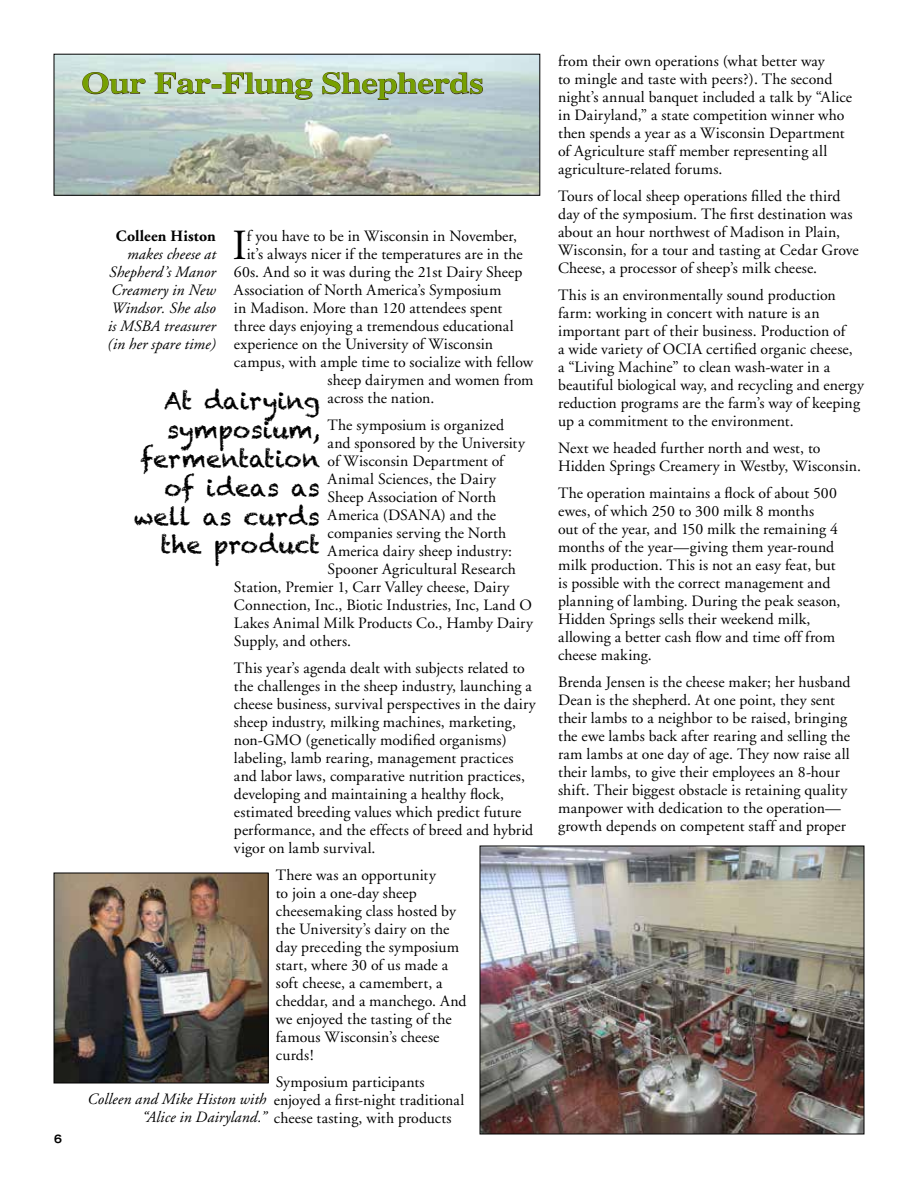
<style>
.page{position:relative;width:918px;height:1188px;background:#fff}
.page>*{position:absolute;margin:0;border:0;box-sizing:border-box;transform-origin:0 0}
.t1{font:42.9px "Adobe Garamond";color:#000}
.t2{font:700 30px "Xerox Serif Wide FC";color:#76a000}
.t3{font:24px/28.8px "Chalkduster";color:#000;text-align:right}
.t4{font:15.75px/18px "Adobe Garamond";letter-spacing:.005em;color:#000}
.t5{font:italic 15.75px/18px "Adobe Garamond";letter-spacing:.005em;color:#000;text-align:justify}
.t6{font:700 15.75px "Adobe Garamond";letter-spacing:.01em;color:#000}
.t7{font:700 12px "Xerox Sans Serif Wide FC";color:#000}
</style>
<div class="page">
<img style="left:56px;top:56px;width:482px;height:137px">
<svg style="left:82px;top:72px;width:64px;height:23px"></svg>
<svg style="left:154px;top:72px;width:159px;height:28px;background:#b5c2b5"></svg>
<svg style="left:322px;top:72px;width:161px;height:28px;background:#aab7af"></svg>
<img style="left:56px;top:875px;width:210px;height:206px">
<div style="left:54px;top:873px;width:214px;height:210px;border:1px solid #000"></div>
<img style="left:482px;top:848px;width:380px;height:284px">
<div style="left:480px;top:846px;width:384px;height:288px;border:1px solid #000"></div>
<h2 class="t2" style="left:82px;top:65px;width:404px">Our Far-Flung Shepherds</h2>
<p class="t7" style="left:54px;top:1131px;width:10px">6</p>
<h1 class="t1" style="left:232px;top:223px;width:16px">I</h1>
<p class="t4" style="left:247px;top:227px;width:272px">f you have to be in Wisconsin in November,</p>
<p class="t6" style="left:116px;top:227px;width:101px">Colleen Histon</p>
<p class="t5" style="left:108px;top:246px;width:110px;text-indent:20px">makes cheese at Shepherd’s Manor Creamery in New Windsor. She also is MSBA treasurer (in her spare time)</p>
<p class="t4" style="left:247px;top:245px;width:277px">it’s always nicer if the temperatures are in the</p>
<p class="t4" style="left:234px;top:263px;width:290px">60s. And so it was during the 21st Dairy Sheep</p>
<p class="t4" style="left:234px;top:281px;width:269px">Association of North America’s Symposium</p>
<p class="t4" style="left:234px;top:299px;width:270px">in Madison. More than 120 attendees spent</p>
<p class="t4" style="left:234px;top:317px;width:281px">three days enjoying a tremendous educational</p>
<p class="t4" style="left:234px;top:335px;width:261px">experience on the University of Wisconsin</p>
<p class="t4" style="left:234px;top:353px;width:301px">campus, with ample time to socialize with fellow</p>
<p class="t4" style="left:328px;top:371px;width:208px">sheep dairymen and women from</p>
<p class="t4" style="left:328px;top:389px;width:108px">across the nation.</p>
<p class="t4" style="left:328px;top:416px;width:178px">The symposium is organized</p>
<p class="t4" style="left:328px;top:434px;width:199px">and sponsored by the University</p>
<p class="t4" style="left:328px;top:452px;width:178px">of Wisconsin Department of</p>
<p class="t4" style="left:328px;top:470px;width:170px">Animal Sciences, the Dairy</p>
<p class="t4" style="left:328px;top:488px;width:170px">Sheep Association of North</p>
<p class="t4" style="left:328px;top:506px;width:170px">America (DSANA) and the</p>
<p class="t4" style="left:328px;top:524px;width:180px">companies serving the North</p>
<p class="t4" style="left:328px;top:542px;width:186px">America dairy sheep industry:</p>
<p class="t4" style="left:328px;top:561px;width:190px">Spooner Agricultural Research</p>
<p class="t4" style="left:234px;top:579px;width:277px">Station, Premier 1, Carr Valley cheese, Dairy</p>
<p class="t4" style="left:234px;top:597px;width:299px">Connection, Inc., Biotic Industries, Inc, Land O</p>
<p class="t4" style="left:234px;top:615px;width:301px">Lakes Animal Milk Products Co., Hamby Dairy</p>
<p class="t4" style="left:234px;top:633px;width:119px">Supply, and others.</p>
<p class="t4" style="left:234px;top:660px;width:303px">This year’s agenda dealt with subjects related to the challenges in the sheep industry, launching a cheese business, survival perspectives in the dairy sheep industry, milking machines, marketing, non-GMO (genetically modified organisms) labeling, lamb rearing, management practices and labor laws, comparative nutrition practices, developing and maintaining a healthy flock, estimated breeding values which predict future performance, and the effects of breed and hybrid vigor on lamb survival.</p>
<p class="t4" style="left:276px;top:867px;width:192px">There was an opportunity<br>to join a one-day sheep cheesemaking class hosted by the University’s dairy on the day preceding the symposium start, where 30 of us made a soft cheese, a camembert, a cheddar, and a manchego. And we enjoyed the tasting of the famous Wisconsin’s cheese curds!</p>
<p class="t4" style="left:274px;top:1074px;width:192px">Symposium participants enjoyed a first-night traditional cheese tasting, with products</p>
<h3 class="t3" style="left:134px;top:387px;width:187px">At dairying symposium, fermentation of ideas as well as curds the product</h3>
<p class="t5" style="left:88px;top:1091px;width:180px;text-align:right">Colleen and Mike Histon with “Alice in Dairyland.”</p>
<p class="t4" style="left:558px;top:52px;width:296px">from their own operations (what better way<br>to mingle and taste with peers?). The second night’s annual banquet included a talk by “Alice in Dairyland,” a state competition winner who then spends a year as a Wisconsin Department of Agriculture staff member representing all agriculture-related forums.</p>
<p class="t4" style="left:558px;top:187px;width:302px">Tours of local sheep operations filled the third day of the symposium. The first destination was about an hour northwest of Madison in Plain, Wisconsin, for a tour and tasting at Cedar Grove Cheese, a processor of sheep’s milk cheese.</p>
<p class="t4" style="left:558px;top:286px;width:307px">This is an environmentally sound production farm: working in concert with nature is an important part of their business. Production of<br>a wide variety of OCIA certified organic cheese,<br>a “Living Machine” to clean wash-water in a beautiful biological way, and recycling and energy reduction programs are the farm’s way of keeping up a commitment to the environment.</p>
<p class="t4" style="left:558px;top:439px;width:305px">Next we headed further north and west, to<br>Hidden Springs Creamery in Westby, Wisconsin.</p>
<p class="t4" style="left:558px;top:484px;width:284px">The operation maintains a flock of about 500 ewes, of which 250 to 300 milk 8 months<br>out of the year, and 150 milk the remaining 4 months of the year—giving them year-round milk production. This is not an easy feat, but is possible with the correct management and planning of lambing. During the peak season, Hidden Springs sells their weekend milk, allowing a better cash flow and time off from cheese making.</p>
<p class="t4" style="left:558px;top:673px;width:294px">Brenda Jensen is the cheese maker; her husband Dean is the shepherd. At one point, they sent their lambs to a neighbor to be raised, bringing the ewe lambs back after rearing and selling the ram lambs at one day of age. They now raise all their lambs, to give their employees an 8-hour shift. Their biggest obstacle is retaining quality manpower with dedication to the operation— growth depends on competent staff and proper</p>
</div>
